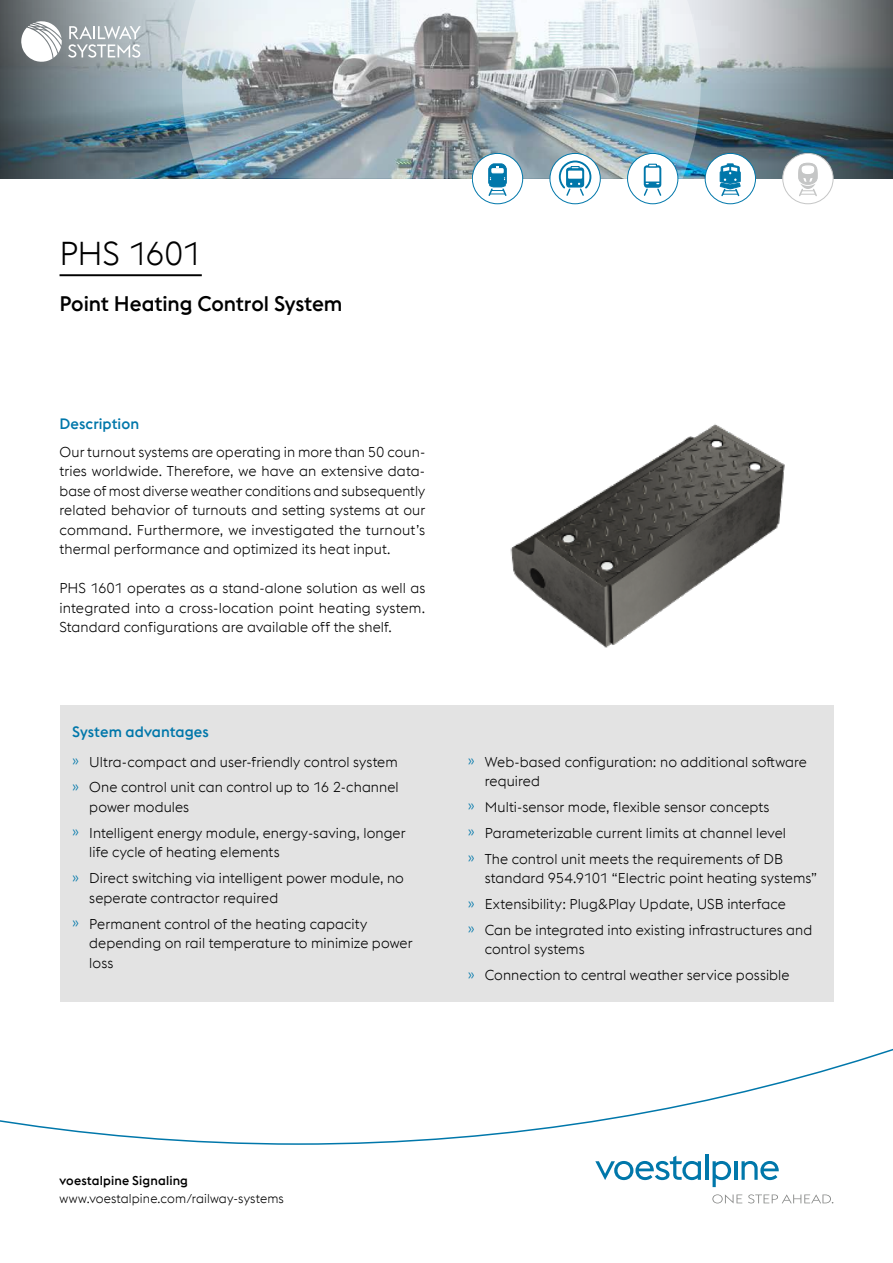
<style>
.page{position:relative;width:893px;height:1263px;background:#fff}
.page>*{position:absolute;margin:0;border:0;box-sizing:border-box;transform-origin:0 0}
.t1{font:300 33px "voestalpine";letter-spacing:-.02em;color:#000}
.t2{font:500 21px "voestalpine";letter-spacing:-.005em;color:#000}
.t3{font:500 15px "voestalpine";letter-spacing:.005em;color:#07a}
.t4{font:300 14.25px/19.5px "voestalpine";letter-spacing:.005em;color:#000}
.t5{font:300 12.75px "voestalpine";letter-spacing:.01em;color:#000}
.t6{font:500 12.75px "voestalpine";letter-spacing:.01em;color:#000}
.s1{color:#07a}
</style>
<div class="page">
<svg style="left:0;top:0;width:182px;height:179px;background:#71838b"></svg>
<svg style="left:701px;top:0;width:192px;height:179px;background:#79878f"></svg>
<svg style="left:21px;top:21px;width:41px;height:41px"></svg>
<svg style="left:68px;top:26px;width:73px;height:32px"></svg>
<img style="left:182px;top:0;width:519px;height:179px">
<svg style="left:0;top:1048px;width:893px;height:97px"></svg>
<svg style="left:595px;top:1156px;width:106px;height:24px"></svg>
<hr style="left:705px;top:1154px;width:3px;height:26px;background:#07a">
<svg style="left:713px;top:1161px;width:18px;height:26px"></svg>
<hr style="left:734px;top:1161px;width:3px;height:19px;background:#07a">
<svg style="left:741px;top:1161px;width:38px;height:19px"></svg>
<svg style="left:712px;top:1194px;width:30px;height:9px"></svg>
<svg style="left:748px;top:1194px;width:85px;height:9px"></svg>
<hr style="left:60px;top:274px;width:142px;height:2px;background:#000">
<div style="left:60px;top:705px;width:773px;height:297px;background:#e3e3e3"></div>
<div style="left:472px;top:153px;width:51px;height:51px;background:#fff;border-radius:50%"></div>
<div style="left:472px;top:153px;width:51px;height:51px;border:1px solid #07a;border-radius:50%"></div>
<svg style="left:488px;top:163px;width:19px;height:33px"></svg>
<svg style="left:550px;top:153px;width:50px;height:51px"></svg>
<div style="left:550px;top:153px;width:51px;height:51px;border:1px solid #07a;border-radius:50%"></div>
<svg style="left:558px;top:160px;width:34px;height:37px"></svg>
<div style="left:705px;top:153px;width:50px;height:51px;background:#fff;border-radius:50%"></div>
<div style="left:705px;top:153px;width:51px;height:51px;border:1px solid #07a;border-radius:50%"></div>
<svg style="left:720px;top:163px;width:21px;height:34px"></svg>
<div style="left:783px;top:153px;width:50px;height:51px;background:#fff;border-radius:50%"></div>
<div style="left:782px;top:153px;width:51px;height:51px;border:1px solid #c5c6c6;border-radius:50%"></div>
<svg style="left:798px;top:162px;width:20px;height:34px"></svg>
<div style="left:628px;top:153px;width:50px;height:51px;background:#fff;border-radius:50%"></div>
<div style="left:627px;top:153px;width:51px;height:51px;border:1px solid #07a;border-radius:50%"></div>
<svg style="left:643px;top:164px;width:19px;height:32px"></svg>
<img style="left:510px;top:424px;width:275px;height:224px">
<h1 class="t1" style="left:60px;top:234px;width:144px">PHS 1601</h1>
<h2 class="t2" style="left:60px;top:291px;width:285px">Point Heating Control System</h2>
<p class="t3" style="left:60px;top:414px;width:81px">Description</p>
<p class="t4" style="left:60px;top:442px;width:367px;text-align:justify">Our turnout systems are operating in more than 50 coun&shy;tries worldwide. Therefore, we have an extensive data&shy;base of most diverse weather conditions and subsequently related behavior of turnouts and setting systems at our command. Furthermore, we investigated the turnout’s thermal performance and optimized its heat input.</p>
<p class="t4" style="left:60px;top:579px;width:367px;text-align:justify">PHS 1601 operates as a stand-alone solution as well as integrated into a cross-location point heating system.<br>Standard configurations are available off the shelf.</p>
<p class="t3" style="left:72px;top:723px;width:138px">System advantages</p>
<p class="t4" style="left:72px;top:749px;width:328px;line-height:26px"><span class="s1">»</span> Ultra-compact and user-friendly control system <span class="s1">»</span> One control unit can control up to 16 2-channel</p>
<p class="t4" style="left:72px;top:794px;width:335px;line-height:26px;text-indent:17px">power modules<br><span class="s1">»</span> Intelligent energy module, energy-saving, longer</p>
<p class="t4" style="left:72px;top:839px;width:333px;line-height:26px;text-indent:17px">life cycle of heating elements<br><span class="s1">»</span> Direct switching via intelligent power module, no</p>
<p class="t4" style="left:72px;top:885px;width:297px;line-height:26px;text-indent:17px">seperate contractor required<br><span class="s1">»</span> Permanent control of the heating capacity</p>
<p class="t4" style="left:89px;top:933px;width:325px">depending on rail temperature to minimize power loss</p>
<p class="t4" style="left:485px;top:752px;width:324px;text-indent:-17px"><span class="s1">»</span> Web-based configuration: no additional software required</p>
<p class="t4" style="left:468px;top:794px;width:320px;line-height:26px"><span class="s1">»</span> Multi-sensor mode, flexible sensor concepts<br><span class="s1">»</span> Parameterizable current limits at channel level <span class="s1">»</span> The control unit meets the requirements of DB</p>
<p class="t4" style="left:468px;top:865px;width:351px;line-height:26px;text-indent:17px">standard 954.9101 “Electric point heating systems” <span class="s1">»</span> Extensibility: Plug&amp;Play Update, USB interface<br><span class="s1">»</span> Can be integrated into existing infrastructures and</p>
<p class="t4" style="left:468px;top:936px;width:323px;line-height:26px;text-indent:17px">control systems<br><span class="s1">»</span> Connection to central weather service possible</p>
<p class="t6" style="left:60px;top:1173px;width:130px">voestalpine Signaling</p>
<p class="t5" style="left:60px;top:1191px;width:226px">www.voestalpine.com/railway-systems</p>
</div>
